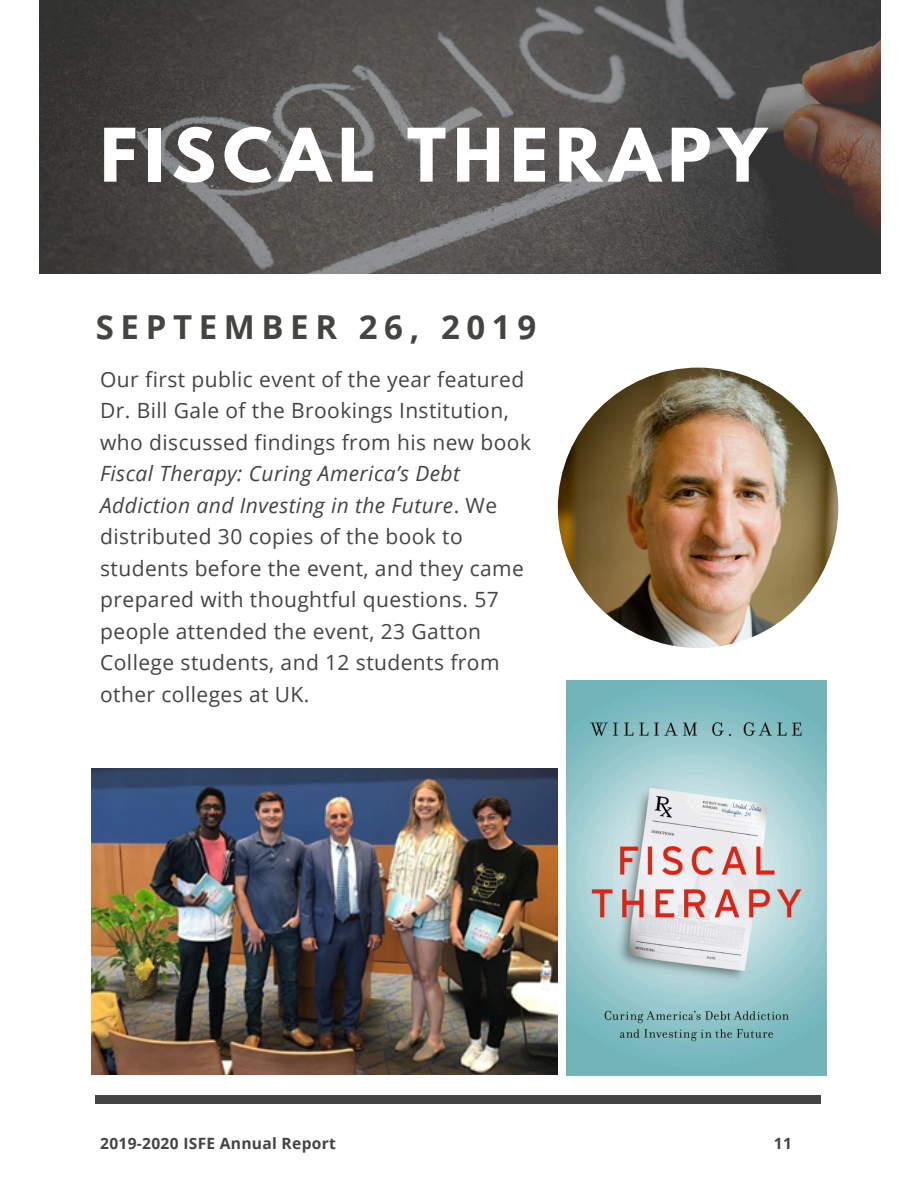
<style>
.page{position:relative;width:918px;height:1188px;background:#fff}
.page>*{position:absolute;margin:0;border:0;box-sizing:border-box;transform-origin:0 0}
.t1{font:700 65.4px "League Spartan";letter-spacing:.11em;color:#fff}
.t2{font:700 33px "Open Sans";letter-spacing:.2em;color:#444440}
.t3{font:21px/31.5px "Open Sans";letter-spacing:.02em;color:#444440}
.t4{font:700 15.6px "Open Sans";letter-spacing:.02em;color:#444440}
.s1{font-style:italic}
</style>
<div class="page">
<img style="left:39px;top:0;width:841px;height:273px">
<div style="left:96px;top:1095px;width:725px;height:8px;background:#444440"></div>
<img style="left:558px;top:368px;width:280px;height:280px;border-radius:50%">
<img style="left:567px;top:680px;width:260px;height:395px">
<img style="left:92px;top:769px;width:466px;height:306px">
<p class="t1" style="left:100px;top:123px;width:668px">FISCAL THERAPY</p>
<h1 class="t2" style="left:96px;top:304px;width:442px">SEPTEMBER 26, 2019</h1>
<p class="t3" style="left:100px;top:363px;width:432px">Our first public event of the year featured Dr. Bill Gale of the Brookings Institution, who discussed findings from his new book <span class="s1">Fiscal Therapy: Curing America’s Debt Addiction and Investing in the Future</span>. We distributed 30 copies of the book to students before the event, and they came prepared with thoughtful questions. 57 people attended the event, 23 Gatton College students, and 12 students from other colleges at UK.</p>
<p class="t4" style="left:100px;top:1133px;width:237px">2019-2020 ISFE Annual Report</p>
<p class="t4" style="left:774px;top:1133px;width:20px">11</p>
</div>
